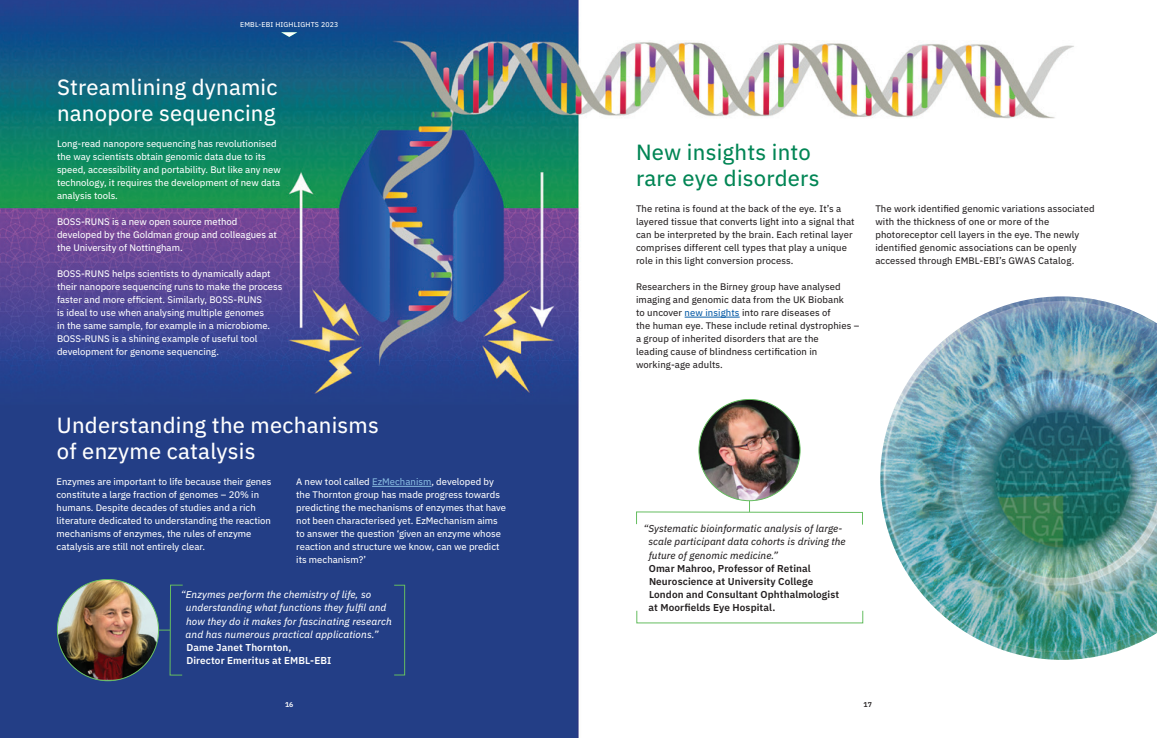
<style>
.page{position:relative;width:1157px;height:738px;background:#fff}
.page>*{position:absolute;margin:0;border:0;box-sizing:border-box;transform-origin:0 0}
.H1_Sans_Text_22_26_DarkGreen{font:22px/26px "IBM Plex Sans Text";letter-spacing:.01em;color:#fff}
.H1_Sans_Text_22_26_DarkGreen-2{font:22px/26px "IBM Plex Sans Text";letter-spacing:.01em;color:#008554}
.Quote_Sans_Text_10_13{font:600 10px/13px "IBM Plex Sans";letter-spacing:.01em;color:#231f20}
.Quote_Sans_Text_10_13-2{font:italic 10px/13px "IBM Plex Sans Text";letter-spacing:.01em;color:#fff}
.Bodytext_Sans_9_5_13_text{font:9.5px/13px "IBM Plex Sans Text";color:#fff}
.Bodytext_Sans_9_5_13_text-2{font:9.5px/13px "IBM Plex Sans Text";letter-spacing:.01em;color:#231f20}
.Pageheader_Sans_Text_7_8{font:7px "IBM Plex Sans Text";letter-spacing:.025em;color:#fff}
.t1{font:600 7px "IBM Plex Sans";color:#fff}
.t2{font:600 7px "IBM Plex Sans";color:#231f20}
.s1{font-family:"IBM Plex Sans";font-weight:600;font-style:normal}
.s2{color:#87bae0}
.s3{color:#075ba7}
.s4{font-family:"IBM Plex Sans Text";font-weight:400;font-style:italic}
</style>
<div class="page">
<img style="left:0;top:0;width:1079px;height:737px">
<hr style="left:684px;top:316px;width:55px;height:1px;background:#075ba7">
<img style="left:699px;top:399px;width:101px;height:101px;border-radius:51px">
<svg style="left:635px;top:500px;width:228px;height:25px"></svg>
<img style="left:880px;top:296px;width:277px;height:363px">
<img style="left:57px;top:579px;width:102px;height:100px">
<svg style="left:159px;top:583px;width:25px;height:92px"></svg>
<div style="left:394px;top:584px;width:11px;height:91px;border:1px solid #65bd60"></div>
<hr style="left:372px;top:485px;width:59px;height:1px;background:#87bae0">
<svg style="left:859px;top:32px;width:17px;height:5px"></svg>
<svg style="left:281px;top:32px;width:16px;height:5px"></svg>
<p class="Pageheader_Sans_Text_7_8" style="left:240px;top:20px;width:100px">EMBL-EBI HIGHLIGHTS 2023</p>
<p class="H1_Sans_Text_22_26_DarkGreen" style="left:57px;top:72px;width:222px">Streamlining dynamic nanopore sequencing</p>
<p class="Bodytext_Sans_9_5_13_text" style="left:57px;top:136px;width:225px">Long-read nanopore sequencing has revolutionised the way scientists obtain genomic data due to its speed, accessibility and portability. But like any new technology, it requires the development of new data analysis tools.</p>
<p class="Bodytext_Sans_9_5_13_text" style="left:57px;top:214px;width:221px">BOSS-RUNS is a new open source method developed by the Goldman group and colleagues at the University of Nottingham.</p>
<p class="Bodytext_Sans_9_5_13_text" style="left:57px;top:266px;width:227px">BOSS-RUNS helps scientists to dynamically adapt their nanopore sequencing runs to make the process faster and more efficient. Similarly, BOSS-RUNS<br>is ideal to use when analysing multiple genomes<br>in the same sample, for example in a microbiome.<br>BOSS-RUNS is a shining example of useful tool development for genome sequencing.</p>
<p class="H1_Sans_Text_22_26_DarkGreen" style="left:57px;top:410px;width:323px">Understanding the mechanisms of enzyme catalysis</p>
<p class="Bodytext_Sans_9_5_13_text" style="left:57px;top:474px;width:216px">Enzymes are important to life because their genes constitute a large fraction of genomes – 20% in humans. Despite decades of studies and a rich literature dedicated to understanding the reaction mechanisms of enzymes, the rules of enzyme catalysis are still not entirely clear.</p>
<p class="Quote_Sans_Text_10_13-2" style="left:186px;top:587px;width:208px;text-indent:-5px">“Enzymes perform the chemistry of life, so understanding what functions they fulfil and how they do it makes for fascinating research and has numerous practical applications.” <span class="s1">Dame Janet Thornton,<br>Director Emeritus at EMBL-EBI</span></p>
<p class="Bodytext_Sans_9_5_13_text" style="left:296px;top:474px;width:211px">A new tool called <span class="s2">EzMechanism</span>, developed by the Thornton group has made progress towards predicting the mechanisms of enzymes that have not been characterised yet. EzMechanism aims to answer the question ‘given an enzyme whose reaction and structure we know, can we predict its mechanism?’</p>
<p class="H1_Sans_Text_22_26_DarkGreen-2" style="left:636px;top:137px;width:185px">New insights into rare eye disorders</p>
<p class="Bodytext_Sans_9_5_13_text-2" style="left:636px;top:201px;width:220px">The retina is found at the back of the eye. It’s a layered tissue that converts light into a signal that can be interpreted by the brain. Each retinal layer comprises different cell types that play a unique role in this light conversion process.</p>
<p class="Bodytext_Sans_9_5_13_text-2" style="left:636px;top:279px;width:225px">Researchers in the Birney group have analysed imaging and genomic data from the UK Biobank<br>to uncover <span class="s3">new insights</span> into rare diseases of<br>the human eye. These include retinal dystrophies – a group of inherited disorders that are the<br>leading cause of blindness certification in working-age adults.</p>
<p class="Bodytext_Sans_9_5_13_text-2" style="left:875px;top:201px;width:221px">The work identified genomic variations associated with the thickness of one or more of the photoreceptor cell layers in the eye. The newly identified genomic associations can be openly accessed through EMBL-EBI’s GWAS Catalog.</p>
<p class="Quote_Sans_Text_10_13" style="left:648px;top:521px;width:199px;text-indent:-5px"><span class="s4">“Systematic bioinformatic analysis of large&shy;scale participant data cohorts is driving the future of genomic medicine.”<br></span>Omar Mahroo, Professor of Retinal Neuroscience at University College London and Consultant Ophthalmologist at Moorfields Eye Hospital.</p>
<p class="t1" style="left:285px;top:698px;width:10px">16</p>
<p class="t2" style="left:863px;top:698px;width:10px">17</p>
</div>
